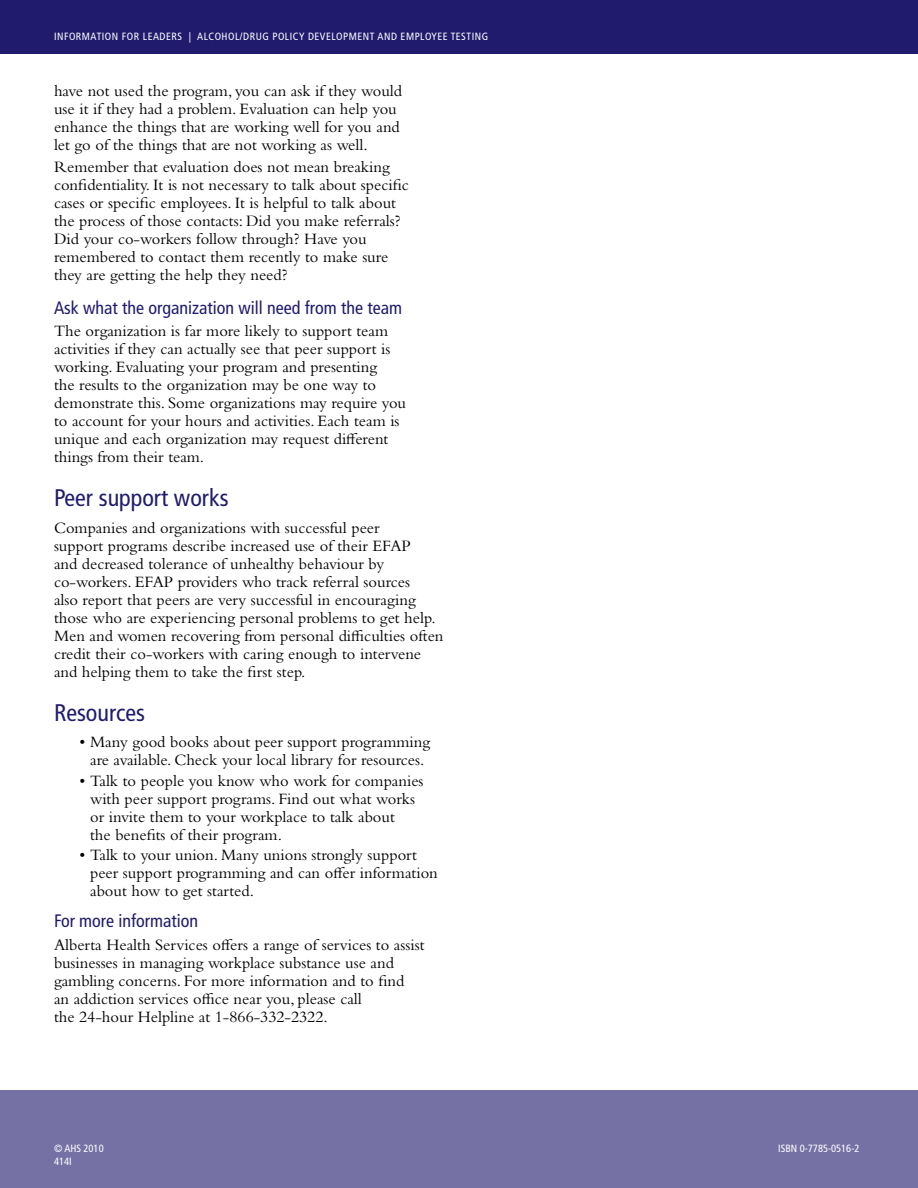
<style>
.page{position:relative;width:918px;height:1188px;background:#fff}
.page>*{position:absolute;margin:0;border:0;box-sizing:border-box;transform-origin:0 0}
.t1{font:condensed 24px "Frutiger LT Std";color:#201b6d}
.t2{font:condensed 18px "Frutiger LT Std";color:#201b6d}
.t3{font:16.5px/18px "Bembo Std";color:#000}
.t4{font:condensed 10.5px "Frutiger LT Std";letter-spacing:.05em;color:#fff}
.t5{font:condensed 10.5px "Frutiger LT Std";color:#fff}
</style>
<div class="page">
<div style="left:0;top:1090px;width:918px;height:98px;background:#7671a5"></div>
<div style="left:0;top:0;width:918px;height:54px;background:#201b6d"></div>
<p class="t4" style="left:54px;top:30px;width:436px">information for leaders | Alcohol/drug Policy development and employee testing</p>
<p class="t3" style="left:54px;top:82px;width:350px">have not used the program, you can ask if they would use it if they had a problem. Evaluation can help you enhance the things that are working well for you and let go of the things that are not working as well.</p>
<p class="t3" style="left:54px;top:158px;width:356px">Remember that evaluation does not mean breaking confidentiality. It is not necessary to talk about specific cases or specific employees. It is helpful to talk about the process of those contacts: Did you make referrals?<br>Did your co-workers follow through? Have you remembered to contact them recently to make sure they are getting the help they need?</p>
<p class="t2" style="left:54px;top:297px;width:350px">Ask what the organization will need from the team</p>
<p class="t3" style="left:54px;top:322px;width:354px">The organization is far more likely to support team activities if they can actually see that peer support is working. Evaluating your program and presenting<br>the results to the organization may be one way to demonstrate this. Some organizations may require you to account for your hours and activities. Each team is unique and each organization may request different things from their team.</p>
<h1 class="t1" style="left:54px;top:484px;width:176px">Peer support works</h1>
<p class="t3" style="left:54px;top:518px;width:391px">Companies and organizations with successful peer<br>support programs describe increased use of their EFAP<br>and decreased tolerance of unhealthy behaviour by co-workers. EFAP providers who track referral sources<br>also report that peers are very successful in encouraging those who are experiencing personal problems to get help.<br>Men and women recovering from personal difficulties often credit their co-workers with caring enough to intervene and helping them to take the first step.</p>
<h1 class="t1" style="left:54px;top:699px;width:93px">Resources</h1>
<p class="t3" style="left:80px;top:733px;width:352px;text-align:center">• Many good books about peer support programming are available. Check your local library for resources.</p>
<p class="t3" style="left:90px;top:771px;width:335px;text-indent:-11px">• Talk to people you know who work for companies with peer support programs. Find out what works or invite them to your workplace to talk about<br>the benefits of their program.</p>
<p class="t3" style="left:90px;top:845px;width:349px;text-indent:-11px">• Talk to your union. Many unions strongly support peer support programming and can offer information about how to get started.</p>
<p class="t2" style="left:54px;top:911px;width:146px">For more information</p>
<p class="t3" style="left:54px;top:935px;width:372px">Alberta Health Services offers a range of services to assist businesses in managing workplace substance use and gambling concerns. For more information and to find<br>an addiction services office near you, please call<br>the 24-hour Helpline at 1-866-332-2322.</p>
<p class="t4" style="left:54px;top:1143px;width:51px">© AHS 2010</p>
<p class="t5" style="left:778px;top:1143px;width:83px">ISBN 0-7785-0516-2</p>
<p class="t4" style="left:54px;top:1155px;width:18px">414I</p>
</div>
